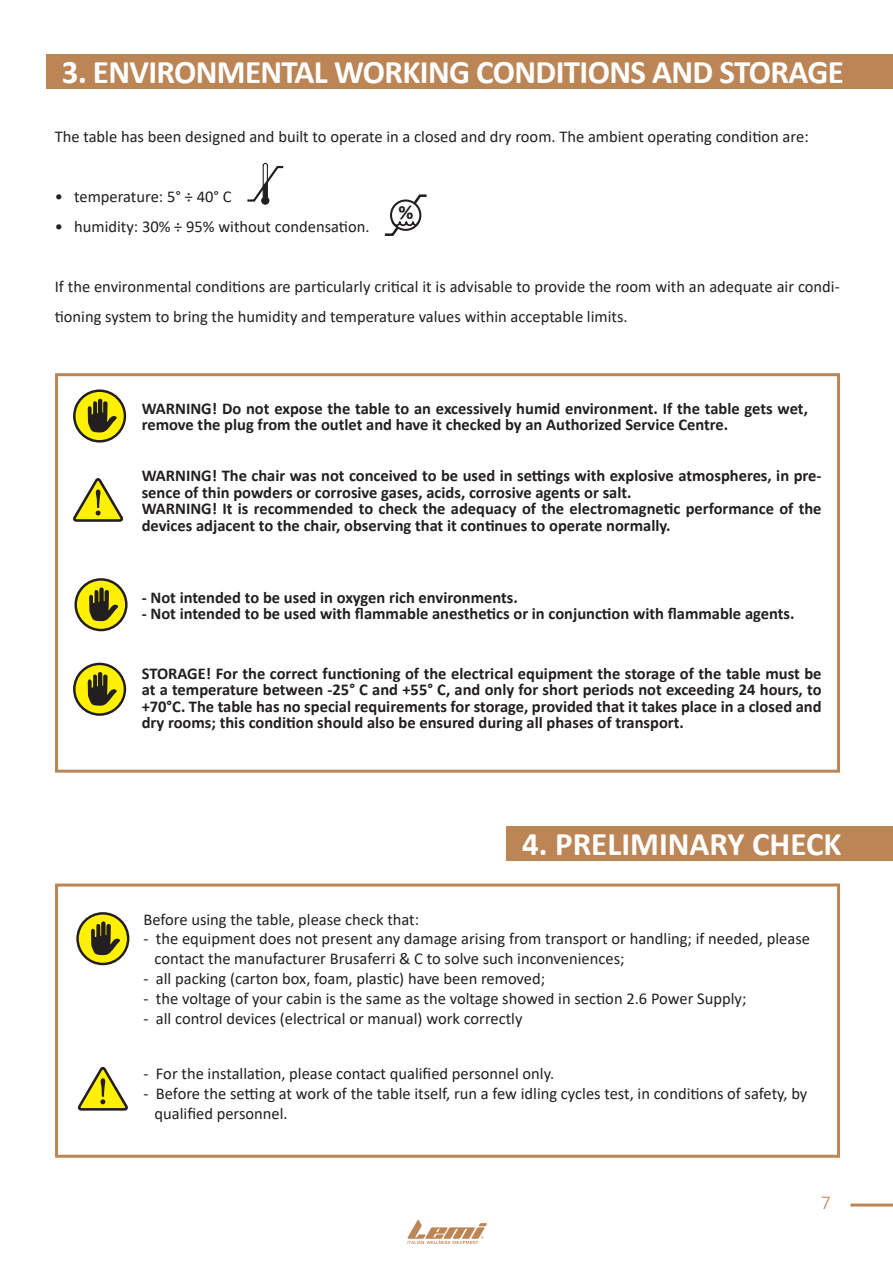
<style>
.page{position:relative;width:893px;height:1263px;background:#fff}
.page>*{position:absolute;margin:0;border:0;box-sizing:border-box;transform-origin:0 0}
.t1{font:700 33px "Calibri";letter-spacing:-.02em;color:#fff}
.t2{font:700 33px "Calibri";color:#fff}
.t3{font:700 20.55px "Calibri";color:#231f20}
.t4{font:300 19.5px "Calibri";color:#bc8555}
.t5{font:700 16.5px/16.5px "Calibri";color:#231f20}
.t6{font:16.5px/30px "Calibri";color:#231f20}
</style>
<div class="page">
<hr style="left:850px;top:1203px;width:43px;height:3px;background:#bc8555">
<svg style="left:407px;top:1220px;width:80px;height:24px"></svg>
<div style="left:55px;top:373px;width:785px;height:400px;border:3px solid #bc8555"></div>
<div style="left:55px;top:883px;width:785px;height:275px;border:3px solid #bc8555"></div>
<div style="left:47px;top:54px;width:846px;height:34px;background:#bc8555"></div>
<svg style="left:74px;top:391px;width:51px;height:50px"></svg>
<div style="left:73px;top:389px;width:53px;height:54px;border:2px solid #231f20;border-radius:50%"></div>
<svg style="left:88px;top:398px;width:29px;height:35px"></svg>
<svg style="left:76px;top:579px;width:50px;height:51px"></svg>
<div style="left:74px;top:578px;width:54px;height:53px;border:2px solid #231f20;border-radius:50%"></div>
<svg style="left:89px;top:587px;width:29px;height:34px"></svg>
<svg style="left:73px;top:478px;width:51px;height:44px"></svg>
<svg style="left:384px;top:194px;width:43px;height:42px"></svg>
<svg style="left:247px;top:162px;width:37px;height:43px"></svg>
<svg style="left:74px;top:664px;width:51px;height:50px"></svg>
<div style="left:73px;top:663px;width:53px;height:53px;border:2px solid #231f20;border-radius:50%"></div>
<svg style="left:88px;top:672px;width:29px;height:34px"></svg>
<div style="left:506px;top:826px;width:387px;height:35px;background:#bc8555"></div>
<svg style="left:77px;top:1067px;width:51px;height:44px"></svg>
<svg style="left:78px;top:913px;width:50px;height:51px"></svg>
<div style="left:76px;top:912px;width:53px;height:53px;border:2px solid #231f20;border-radius:50%"></div>
<svg style="left:91px;top:921px;width:29px;height:34px"></svg>
<p class="t1" style="left:62px;top:48px;width:783px">3. ENVIRONMENTAL WORKING CONDITIONS AND STORAGE</p>
<p class="t6" style="left:55px;top:121px;width:755px">The table has been designed and built to operate in a closed and dry room. The ambient operating condition are:</p>
<p class="t6" style="left:55px;top:181px;width:178px">• temperature: 5° ÷ 40° C</p>
<p class="t6" style="left:55px;top:211px;width:316px">• humidity: 30% ÷ 95% without condensation.</p>
<p class="t3" style="left:399px;top:198px;width:16px">%</p>
<p class="t6" style="left:55px;top:271px;width:786px">If the environmental conditions are particularly critical it is advisable to provide the room with an adequate air condi&shy;tioning system to bring the humidity and temperature values within acceptable limits.</p>
<p class="t5" style="left:142px;top:400px;width:668px">WARNING! Do not expose the table to an excessively humid environment. If the table gets wet, remove the plug from the outlet and have it checked by an Authorized Service Centre.</p>
<p class="t5" style="left:142px;top:467px;width:681px">WARNING! The chair was not conceived to be used in settings with explosive atmospheres, in pre&shy;sence of thin powders or corrosive gases, acids, corrosive agents or salt.</p>
<p class="t5" style="left:142px;top:500px;width:681px">WARNING! It is recommended to check the adequacy of the electromagnetic performance of the devices adjacent to the chair, observing that it continues to operate normally.</p>
<p class="t5" style="left:142px;top:589px;width:378px">- Not intended to be used in oxygen rich environments.</p>
<p class="t5" style="left:142px;top:605px;width:654px">- Not intended to be used with flammable anesthetics or in conjunction with flammable agents.</p>
<p class="t5" style="left:142px;top:665px;width:681px;text-align:justify">STORAGE! For the correct functioning of the electrical equipment the storage of the table must be at a temperature between -25° C and +55° C, and only for short periods not exceeding 24 hours, to +70°C. The table has no special requirements for storage, provided that it takes place in a closed and dry rooms; this condition should also be ensured during all phases of transport.</p>
<p class="t2" style="left:522px;top:820px;width:321px">4. PRELIMINARY CHECK</p>
<p class="t6" style="left:143px;top:903px;width:277px">Before using the table, please check that:</p>
<p class="t6" style="left:143px;top:923px;width:668px">- the equipment does not present any damage arising from transport or handling; if needed, please</p>
<p class="t6" style="left:155px;top:943px;width:471px">contact the manufacturer Brusaferri &amp; C to solve such inconveniences;</p>
<p class="t6" style="left:143px;top:963px;width:403px">- all packing (carton box, foam, plastic) have been removed;</p>
<p class="t6" style="left:143px;top:983px;width:604px">- the voltage of your cabin is the same as the voltage showed in section 2.6 Power Supply;</p>
<p class="t6" style="left:143px;top:1002px;width:381px">- all control devices (electrical or manual) work correctly</p>
<p class="t6" style="left:143px;top:1058px;width:412px">- For the installation, please contact qualified personnel only.</p>
<p class="t6" style="left:143px;top:1078px;width:665px">- Before the setting at work of the table itself, run a few idling cycles test, in conditions of safety, by</p>
<p class="t6" style="left:155px;top:1098px;width:135px">qualified personnel.</p>
<p class="t4" style="left:821px;top:1190px;width:11px">7</p>
</div>
